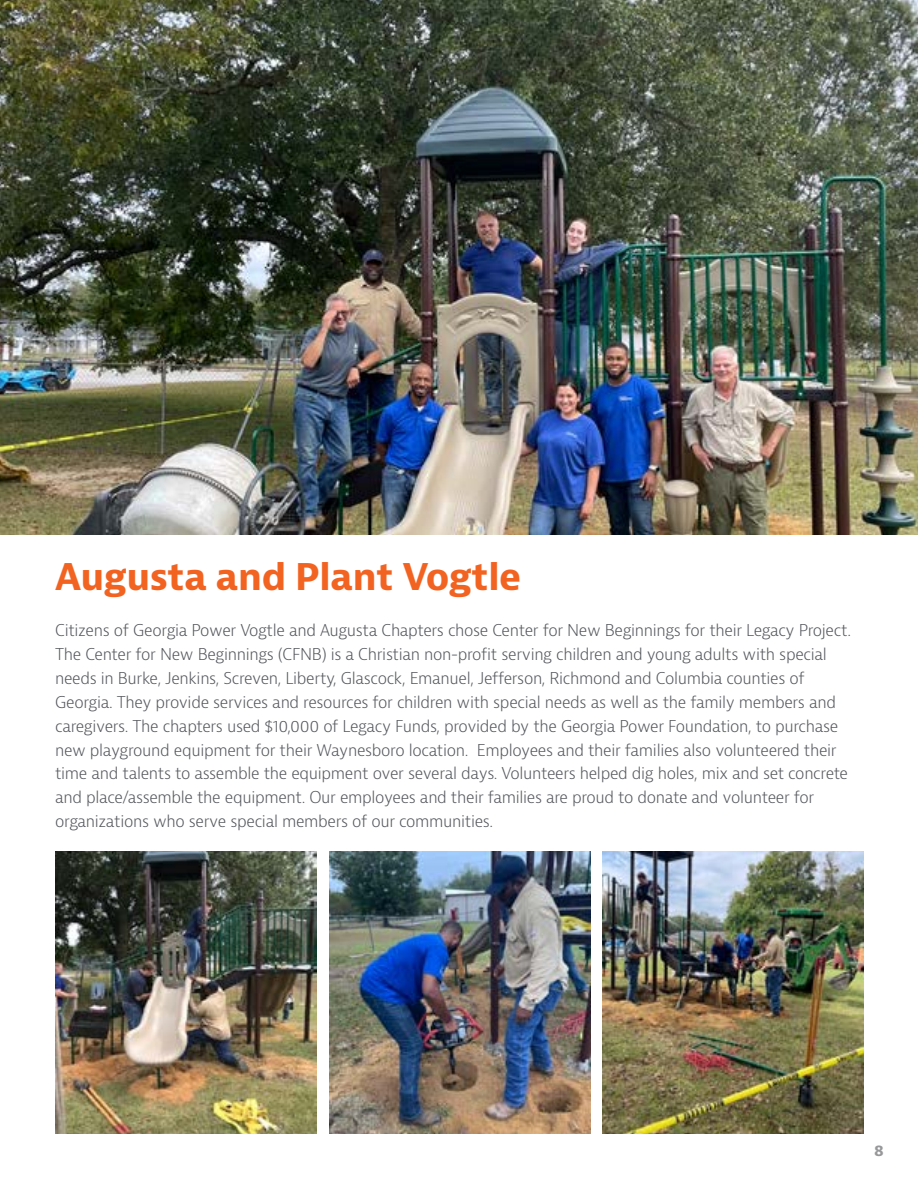
<style>
.page{position:relative;width:918px;height:1188px;background:#fff}
.page>*{position:absolute;margin:0;border:0;box-sizing:border-box;transform-origin:0 0}
.t1{font:700 35.85px "Bernina Sans";letter-spacing:-.01em;color:#f26321}
.t2{font:300 15.9px/23.9px "Bernina Sans";letter-spacing:-.02em;color:#54565b}
.t3{font:700 15px "Bernina Sans";color:#97989a}
</style>
<div class="page">
<img style="left:0;top:0;width:918px;height:535px">
<img style="left:55px;top:851px;width:261px;height:283px">
<img style="left:329px;top:851px;width:261px;height:283px">
<img style="left:603px;top:851px;width:261px;height:283px">
<h1 class="t1" style="left:55px;top:554px;width:468px">Augusta and Plant Vogtle</h1>
<p class="t2" style="left:55px;top:619px;width:797px">Citizens of Georgia Power Vogtle and Augusta Chapters chose Center for New Beginnings for their Legacy Project.<br>The Center for New Beginnings (CFNB) is a Christian non-profit serving children and young adults with special needs in Burke, Jenkins, Screven, Liberty, Glascock, Emanuel, Jefferson, Richmond and Columbia counties of Georgia. They provide services and resources for children with special needs as well as the family members and caregivers. The chapters used $10,000 of Legacy Funds, provided by the Georgia Power Foundation, to purchase new playground equipment for their Waynesboro location. Employees and their families also volunteered their time and talents to assemble the equipment over several days. Volunteers helped dig holes, mix and set concrete and place/assemble the equipment. Our employees and their families are proud to donate and volunteer for organizations who serve special members of our communities.</p>
<p class="t3" style="left:874px;top:1141px;width:11px">8</p>
</div>
